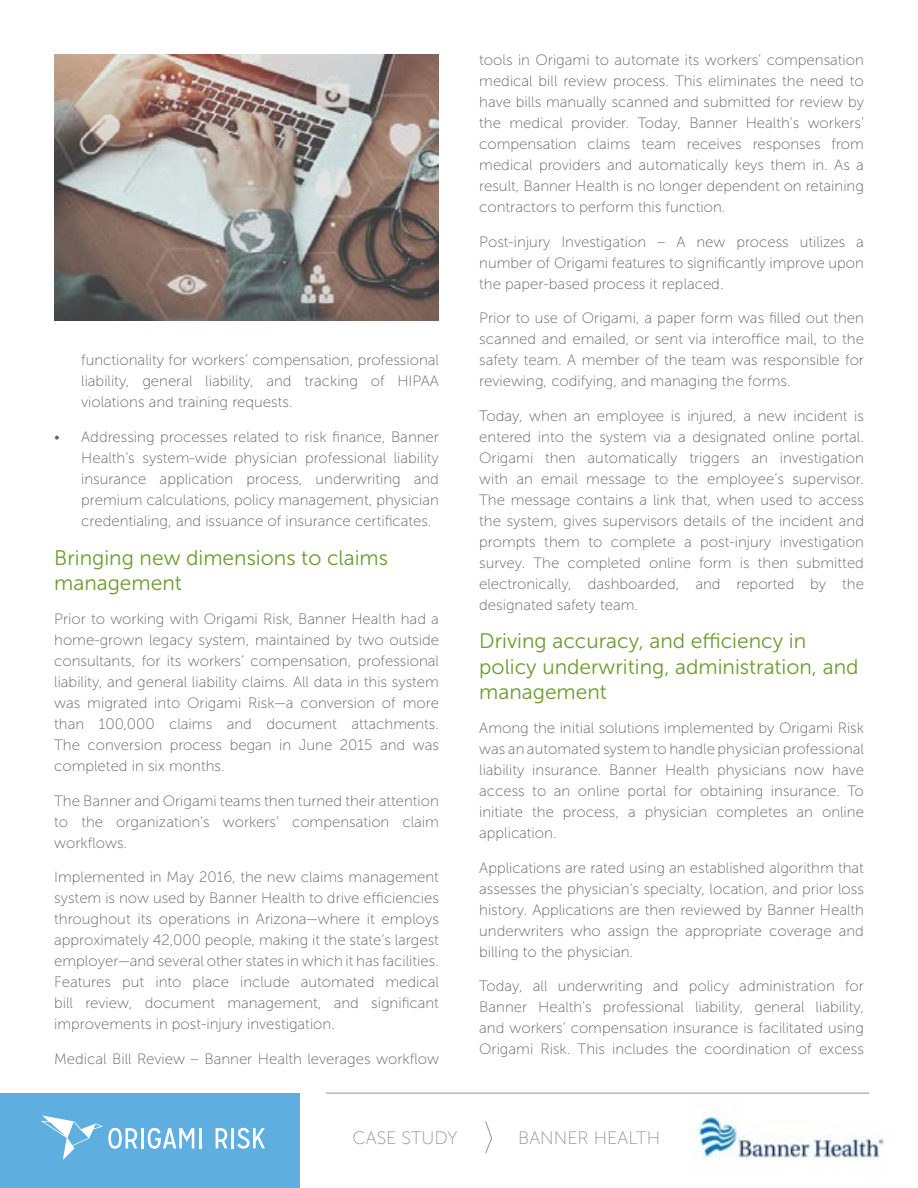
<style>
.page{position:relative;width:918px;height:1188px;background:#fff}
.page>*{position:absolute;margin:0;border:0;box-sizing:border-box;transform-origin:0 0}
.t1{font:21px/25.2px "Museo Sans 300";color:#6d9c30}
.t2{font:18px "Museo Sans 100";color:#939598}
.t3{font:15px/21px "Museo Sans 100";color:#636466;text-align:justify}
</style>
<div class="page">
<div style="left:0;top:1094px;width:300px;height:94px;background:#5eaee0"></div>
<hr style="left:141px;top:1128px;width:3px;height:20px;background:#fff">
<svg style="left:148px;top:1128px;width:46px;height:21px"></svg>
<hr style="left:199px;top:1128px;width:3px;height:20px;background:#fff">
<svg style="left:216px;top:1128px;width:11px;height:20px"></svg>
<hr style="left:231px;top:1128px;width:3px;height:20px;background:#fff">
<svg style="left:237px;top:1128px;width:28px;height:21px"></svg>
<svg style="left:41px;top:1116px;width:96px;height:44px"></svg>
<hr style="left:326px;top:1093px;width:543px;height:1px;background:#939598">
<svg style="left:485px;top:1121px;width:7px;height:33px"></svg>
<img style="left:692px;top:1099px;width:192px;height:60px">
<img style="left:54px;top:54px;width:385px;height:267px">
<p class="t3" style="left:81px;top:350px;width:359px">functionality for workers’ compensation, professional liability, general liability, and tracking of HIPAA violations and training requests.</p>
<p class="t3" style="left:81px;top:427px;width:359px;text-indent:-27px">• Addressing processes related to risk finance, Banner Health’s system-wide physician professional liability insurance application process, underwriting and premium calculations, policy management, physician credentialing, and issuance of insurance certificates.</p>
<h1 class="t1" style="left:54px;top:545px;width:335px">Bringing new dimensions to claims management</h1>
<p class="t3" style="left:54px;top:609px;width:386px">Prior to working with Origami Risk, Banner Health had a home-grown legacy system, maintained by two outside consultants, for its workers’ compensation, professional liability, and general liability claims. All data in this system was migrated into Origami Risk—a conversion of more than 100,000 claims and document attachments.<br>The conversion process began in June 2015 and was completed in six months.</p>
<p class="t3" style="left:54px;top:790px;width:386px">The Banner and Origami teams then turned their attention to the organization’s workers’ compensation claim workflows.</p>
<p class="t3" style="left:54px;top:867px;width:386px">Implemented in May 2016, the new claims management system is now used by Banner Health to drive efficiencies throughout its operations in Arizona—where it employs approximately 42,000 people, making it the state’s largest employer—and several other states in which it has facilities.<br>Features put into place include automated medical bill review, document management, and significant improvements in post-injury investigation.</p>
<p class="t3" style="left:54px;top:1048px;width:386px">Medical Bill Review – Banner Health leverages workflow</p>
<p class="t3" style="left:479px;top:50px;width:386px">tools in Origami to automate its workers’ compensation medical bill review process. This eliminates the need to have bills manually scanned and submitted for review by the medical provider. Today, Banner Health’s workers’ compensation claims team receives responses from medical providers and automatically keys them in. As a result, Banner Health is no longer dependent on retaining contractors to perform this function.</p>
<p class="t3" style="left:479px;top:231px;width:386px">Post-injury Investigation – A new process utilizes a number of Origami features to significantly improve upon the paper-based process it replaced.</p>
<p class="t3" style="left:479px;top:308px;width:386px">Prior to use of Origami, a paper form was filled out then scanned and emailed, or sent via interoffice mail, to the safety team. A member of the team was responsible for reviewing, codifying, and managing the forms.</p>
<p class="t3" style="left:479px;top:405px;width:386px">Today, when an employee is injured, a new incident is entered into the system via a designated online portal.<br>Origami then automatically triggers an investigation with an email message to the employee’s supervisor.<br>The message contains a link that, when used to access the system, gives supervisors details of the incident and prompts them to complete a post-injury investigation survey. The completed online form is then submitted electronically, dashboarded, and reported by the designated safety team.</p>
<h1 class="t1" style="left:479px;top:629px;width:381px">Driving accuracy, and efficiency in policy underwriting, administration, and management</h1>
<p class="t3" style="left:479px;top:718px;width:386px">Among the initial solutions implemented by Origami Risk was an automated system to handle physician professional liability insurance. Banner Health physicians now have access to an online portal for obtaining insurance. To initiate the process, a physician completes an online application.</p>
<p class="t3" style="left:479px;top:857px;width:386px">Applications are rated using an established algorithm that assesses the physician’s specialty, location, and prior loss history. Applications are then reviewed by Banner Health underwriters who assign the appropriate coverage and billing to the physician.</p>
<p class="t3" style="left:479px;top:976px;width:386px">Today, all underwriting and policy administration for Banner Health’s professional liability, general liability, and workers’ compensation insurance is facilitated using Origami Risk. This includes the coordination of excess</p>
<p class="t2" style="left:353px;top:1128px;width:106px">CASE STUDY</p>
<p class="t2" style="left:518px;top:1128px;width:143px">BANNER HEALTH</p>
</div>
